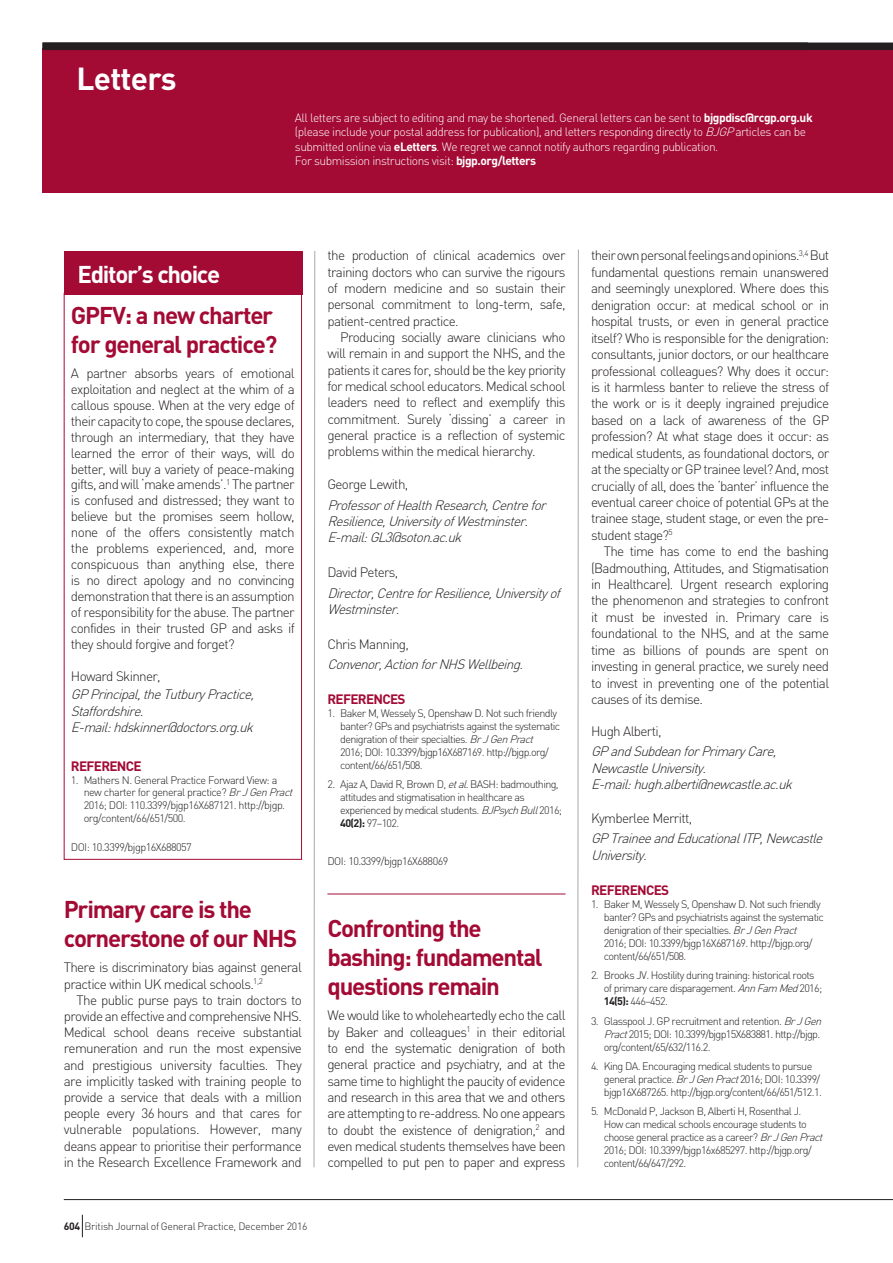
<style>
.page{position:relative;width:893px;height:1263px;background:#fff}
.page>*{position:absolute;margin:0;border:0;box-sizing:border-box;transform-origin:0 0}
.t1{font:700 31.5px "DIN";letter-spacing:-.025em;color:#fff}
.t2{font:700 24px/28.8px "DIN";letter-spacing:-.05em;color:#a30a34}
.t3{font:700 24px "DIN";letter-spacing:-.055em;color:#fff}
.t4{font:300 13.5px/16.5px "DIN";letter-spacing:-.05em;color:#231f20;text-align:justify}
.t5{font:italic 300 13.5px/16.4px "DIN";color:#231f20}
.t6{font:700 13.5px "DIN";letter-spacing:-.05em;color:#a30a34}
.t7{font:300 12px/14.4px "DIN";letter-spacing:-.04em;color:#fff}
.t8{font:300 10.8px/13px "DIN";letter-spacing:-.06em;color:#231f20}
.t9{font:300 10.5px "DIN";letter-spacing:-.025em;color:#231f20}
.s1{font-weight:700}
.s2{font-style:italic}
</style>
<div class="page">
<div style="left:43px;top:48px;width:850px;height:144px;background:#a30a34"></div>
<hr style="left:327px;top:894px;width:239px;height:1px;background:#a30a34">
<svg style="left:577px;top:249px;width:2px;height:919px;background:#d2d3d5"></svg>
<svg style="left:314px;top:251px;width:1px;height:917px"></svg>
<hr style="left:64px;top:1199px;width:829px;height:1px;background:#231f20">
<svg style="left:82px;top:1215px;width:1px;height:22px"></svg>
<div style="left:43px;top:43px;width:850px;height:7px;background:#231f20"></div>
<div style="left:64px;top:251px;width:238px;height:44px;background:#a30a34"></div>
<div style="left:64px;top:293px;width:238px;height:567px;border:1px solid #a30a34"></div>
<h1 class="t1" style="left:77px;top:58px;width:102px">Letters</h1>
<p class="t7" style="left:295px;top:110px;width:519px">All letters are subject to editing and may be shortened. General letters can be sent to <span class="s1">bjgpdisc@rcgp.org.uk </span>(please include your postal address for publication), and letters responding directly to <span class="s2">BJGP</span>articles can be submitted online via <span class="s1">eLetters</span>. We regret we cannot notify authors regarding publication.<br>For submission instructions visit: <span class="s1">bjgp.org/letters</span></p>
<h2 class="t3" style="left:78px;top:258px;width:144px">Editor’s choice</h2>
<h2 class="t2" style="left:71px;top:300px;width:208px">GPFV: a new charter for general practice?</h2>
<p class="t4" style="left:71px;top:365px;width:225px;line-height:15.9px">A partner absorbs years of emotional exploitation and neglect at the whim of a callous spouse. When at the very edge of their capacity to cope, the spouse declares, through an intermediary, that they have learned the error of their ways, will do better, will buy a variety of peace-making gifts, and will ‘make amends’.<sup>1</sup> The partner is confused and distressed; they want to believe but the promises seem hollow, none of the offers consistently match the problems experienced, and, more conspicuous than anything else, there is no direct apology and no convincing demonstration that there is an assumption of responsibility for the abuse. The partner confides in their trusted GP and asks if they should forgive and forget?</p>
<p class="t4" style="left:71px;top:668px;width:91px">Howard Skinner,</p>
<p class="t5" style="left:71px;top:686px;width:189px">GPPrincipal,theTutburyPractice,<br>Staffordshire.<br>E-mail:hdskinner@doctors.org.uk</p>
<p class="t6" style="left:71px;top:757px;width:72px">REFERENCE</p>
<p class="t8" style="left:84px;top:773px;width:214px;text-indent:-13px">1. Mathers N. General Practice Forward View: a new charter for general practice? <span class="s2">BrJGenPract </span>2016; DOI: 110.3399/bjgp16X687121. http://bjgp. org/content/66/651/500.</p>
<p class="t8" style="left:71px;top:840px;width:122px">DOI: 10.3399/bjgp16X688057</p>
<h2 class="t2" style="left:64px;top:894px;width:235px">Primary care is the cornerstone of our NHS</h2>
<p class="t4" style="left:64px;top:959px;width:240px">There is discriminatory bias against general practice within UK medical schools.<sup>1,2</sup></p>
<p class="t4" style="left:64px;top:991px;width:240px;text-indent:13px">The public purse pays to train doctors to provide an effective and comprehensive NHS.<br>Medical school deans receive substantial remuneration and run the most expensive and prestigious university faculties. They are implicitly tasked with training people to provide a service that deals with a million people every 36 hours and that cares for vulnerable populations. However, many deans appear to prioritise their performance in the Research Excellence Framework and</p>
<p class="t9" style="left:64px;top:1219px;width:245px"><span class="s1">604</span> British Journal of General Practice, December 2016</p>
<p class="t4" style="left:327px;top:247px;width:240px">the production of clinical academics over training doctors who can survive the rigours of modern medicine and so sustain their personal commitment to long-term, safe, patient-centred practice.</p>
<p class="t4" style="left:327px;top:329px;width:240px;text-indent:13px">Producing socially aware clinicians who will remain in and support the NHS, and the patients it cares for, should be the key priority for medical school educators. Medical school leaders need to reflect and exemplify this commitment. Surely ‘dissing’ a career in general practice is a reflection of systemic problems within the medical hierarchy.</p>
<p class="t4" style="left:327px;top:476px;width:82px">George Lewith,</p>
<p class="t5" style="left:327px;top:496px;width:224px">ProfessorofHealthResearch,Centrefor<br>Resilience,UniversityofWestminster.<br>E-mail:GL3@soton.ac.uk</p>
<p class="t4" style="left:327px;top:564px;width:73px">David Peters,</p>
<p class="t5" style="left:327px;top:584px;width:238px">Director,CentreforResilience,Universityof<br>Westminster.</p>
<p class="t4" style="left:327px;top:635px;width:83px">Chris Manning,</p>
<p class="t5" style="left:327px;top:656px;width:201px">Convenor,ActionforNHSWellbeing.</p>
<p class="t6" style="left:327px;top:691px;width:80px">REFERENCES</p>
<p class="t8" style="left:340px;top:707px;width:222px;text-indent:-13px">1. Baker M, Wessely S, Openshaw D. Not such friendly banter? GPs and psychiatrists against the systematic denigration of their specialties. <span class="s2">BrJGenPract </span>2016; DOI: 10.3399/bjgp16X687169. http://bjgp.org/ content/66/651/508.</p>
<p class="t8" style="left:340px;top:777px;width:223px;text-indent:-13px">2. Ajaz A, David R, Brown D, <span class="s2">etal</span>. BASH: badmouthing, attitudes and stigmatisation in healthcare as experienced by medical students. <span class="s2">BJPsychBull</span>2016; <span class="s1">40(2):</span> 97–102.</p>
<p class="t8" style="left:327px;top:855px;width:122px">DOI: 10.3399/bjgp16X688069</p>
<h2 class="t2" style="left:327px;top:913px;width:217px">Confronting the bashing: fundamental questions remain</h2>
<p class="t4" style="left:327px;top:1007px;width:240px">We would like to wholeheartedly echo the call by Baker and colleagues<sup>1</sup> in their editorial to end the systematic denigration of both general practice and psychiatry, and at the same time to highlight the paucity of evidence and research in this area that we and others are attempting to re-address. No one appears to doubt the existence of denigration,<sup>2</sup> and even medical students themselves have been compelled to put pen to paper and express</p>
<p class="t4" style="left:591px;top:247px;width:240px">their own personal feelings and opinions.<sup>3,4</sup> But fundamental questions remain unanswered and seemingly unexplored. Where does this denigration occur: at medical school or in hospital trusts, or even in general practice itself? Who is responsible for the denigration: consultants, junior doctors, or our healthcare professional colleagues? Why does it occur: is it harmless banter to relieve the stress of the work or is it deeply ingrained prejudice based on a lack of awareness of the GP profession? At what stage does it occur: as medical students, as foundational doctors, or at the specialty or GP trainee level? And, most crucially of all, does the ‘banter’ influence the eventual career choice of potential GPs at the trainee stage, student stage, or even the pre&shy;student stage?<sup>5</sup></p>
<p class="t4" style="left:591px;top:543px;width:240px;text-indent:13px">The time has come to end the bashing (Badmouthing, Attitudes, and Stigmatisation in Healthcare). Urgent research exploring the phenomenon and strategies to confront it must be invested in. Primary care is foundational to the NHS, and at the same time as billions of pounds are spent on investing in general practice, we surely need to invest in preventing one of the potential causes of its demise.</p>
<p class="t4" style="left:591px;top:722px;width:72px">Hugh Alberti,</p>
<p class="t5" style="left:591px;top:743px;width:207px">GPandSubdeanforPrimaryCare,<br>NewcastleUniversity.<br>E-mail:hugh.alberti@newcastle.ac.uk</p>
<p class="t4" style="left:591px;top:809px;width:103px">Kymberlee Merritt,</p>
<p class="t5" style="left:591px;top:830px;width:237px">GPTraineeandEducationalITP,Newcastle<br>University.</p>
<p class="t6" style="left:591px;top:881px;width:80px">REFERENCES</p>
<p class="t8" style="left:604px;top:898px;width:222px;text-indent:-13px">1. Baker M, Wessely S, Openshaw D. Not such friendly banter? GPs and psychiatrists against the systematic denigration of their specialties. <span class="s2">BrJGenPract </span>2016; DOI: 10.3399/bjgp16X687169. http://bjgp.org/ content/66/651/508.</p>
<p class="t8" style="left:604px;top:969px;width:220px;text-indent:-13px">2. Brooks JV. Hostility during training: historical roots of primary care disparagement. <span class="s2">AnnFam Med</span>2016;<br><span class="s1">14(5):</span> 446–452.</p>
<p class="t8" style="left:604px;top:1014px;width:222px;text-indent:-13px">3. Glasspool J. GP recruitment and retention. <span class="s2">BrJGen<br>Pract</span>2015; DOI: 10.3399/bjgp15X683881. http://bjgp. org/content/65/632/116.2.</p>
<p class="t8" style="left:604px;top:1059px;width:220px;text-indent:-13px">4. King DA. Encouraging medical students to pursue general practice. <span class="s2">BrJGenPract</span>2016; DOI: 10.3399/ bjgp16X687265. http://bjgp.org/content/66/651/512.1.</p>
<p class="t8" style="left:604px;top:1105px;width:223px;text-indent:-13px">5. McDonald P, Jackson B, Alberti H, Rosenthal J.<br>How can medical schools encourage students to choose general practice as a career? <span class="s2">BrJGenPract </span>2016; DOI: 10.3399/bjgp16x685297. http://bjgp.org/ content/66/647/292.</p>
</div>
